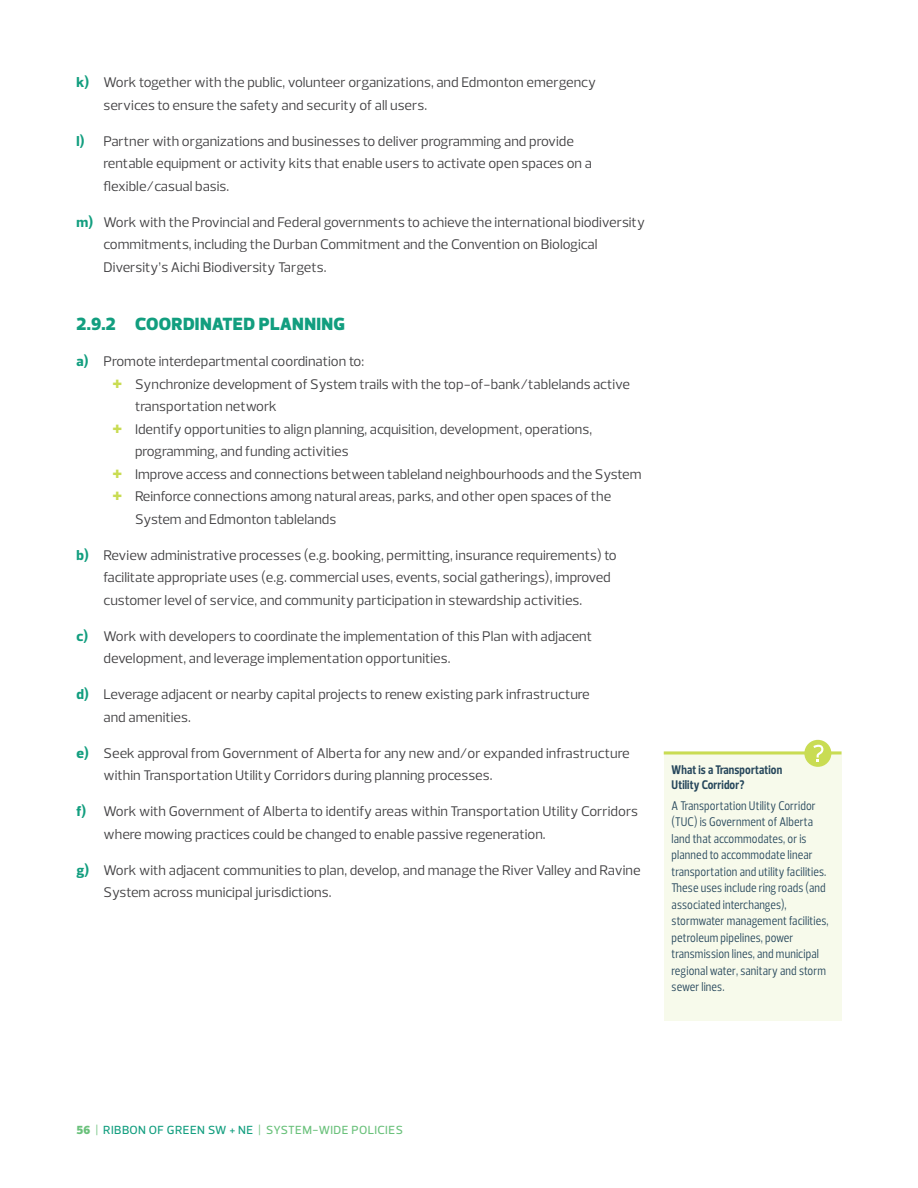
<style>
.page{position:relative;width:918px;height:1188px;background:#fff}
.page>*{position:absolute;margin:0;border:0;box-sizing:border-box;transform-origin:0 0}
.t1{font:900 18px "Prelo";letter-spacing:.025em;color:#129e7f}
.t2{font:14.25px/22.5px "Prelo";color:#414042}
.t3{font:12.75px/16.5px "Prelo Condensed";letter-spacing:.01em;color:#25465b}
.t4{font:700 12.75px/15px "Prelo Condensed";letter-spacing:.01em;color:#25465b}
.t5{font:500 12px "Prelo";letter-spacing:.04em;color:#129e7f}
.t6{font:500 12px "Prelo";color:#6ac17b}
.s1{font-weight:800;color:#129e7f}
.s2{font-weight:800;font-size:19.5px;color:#c9dc53}
.s3{font-weight:900;color:#6ac17b}
.s4{color:#6ac17b}
</style>
<div class="page">
<div style="left:664px;top:752px;width:178px;height:270px;background:#f7faeb"></div>
<hr style="left:664px;top:752px;width:178px;height:2px;background:#c9dc53">
<div style="left:804px;top:740px;width:27px;height:27px;background:#c9dc53;border-radius:50%"></div>
<svg style="left:813px;top:745px;width:10px;height:17px"></svg>
<p class="t2" style="left:104px;top:71px;width:494px;text-indent:-27px"><span class="s1">k)</span> Work together with the public, volunteer organizations, and Edmonton emergency services to ensure the safety and security of all users.</p>
<p class="t2" style="left:104px;top:130px;width:490px;text-indent:-27px"><span class="s1">l)</span> Partner with organizations and businesses to deliver programming and provide rentable equipment or activity kits that enable users to activate open spaces on a flexible/casual basis.</p>
<p class="t2" style="left:104px;top:211px;width:543px;text-indent:-27px"><span class="s1">m)</span> Work with the Provincial and Federal governments to achieve the international biodiversity commitments, including the Durban Commitment and the Convention on Biological<br>Diversity’s Aichi Biodiversity Targets.</p>
<p class="t1" style="left:77px;top:313px;width:270px">2.9.2 COORDINATED PLANNING</p>
<p class="t2" style="left:76px;top:350px;width:289px"><span class="s1">a)</span> Promote interdepartmental coordination to:</p>
<p class="t2" style="left:112px;top:373px;width:519px"><span class="s2">+</span> Synchronize development of System trails with the top-of-bank/tablelands active</p>
<p class="t2" style="left:135px;top:395px;width:143px">transportation network</p>
<p class="t2" style="left:112px;top:418px;width:481px"><span class="s2">+</span> Identify opportunities to align planning, acquisition, development, operations,</p>
<p class="t2" style="left:135px;top:440px;width:215px">programming, and funding activities</p>
<p class="t2" style="left:112px;top:463px;width:531px"><span class="s2">+</span> Improve access and connections between tableland neighbourhoods and the System</p>
<p class="t2" style="left:112px;top:485px;width:500px"><span class="s2">+</span> Reinforce connections among natural areas, parks, and other open spaces of the</p>
<p class="t2" style="left:135px;top:508px;width:203px">System and Edmonton tablelands</p>
<p class="t2" style="left:104px;top:544px;width:515px;text-indent:-27px"><span class="s1">b)</span> Review administrative processes (e.g. booking, permitting, insurance requirements) to facilitate appropriate uses (e.g. commercial uses, events, social gatherings), improved customer level of service, and community participation in stewardship activities.</p>
<p class="t2" style="left:104px;top:625px;width:490px;text-indent:-27px"><span class="s1">c)</span> Work with developers to coordinate the implementation of this Plan with adjacent development, and leverage implementation opportunities.</p>
<p class="t2" style="left:104px;top:683px;width:488px;text-indent:-27px"><span class="s1">d)</span> Leverage adjacent or nearby capital projects to renew existing park infrastructure and amenities.</p>
<p class="t2" style="left:104px;top:742px;width:528px;text-indent:-27px"><span class="s1">e)</span> Seek approval from Government of Alberta for any new and/or expanded infrastructure within Transportation Utility Corridors during planning processes.</p>
<p class="t2" style="left:104px;top:800px;width:536px;text-indent:-27px"><span class="s1">f)</span> Work with Government of Alberta to identify areas within Transportation Utility Corridors where mowing practices could be changed to enable passive regeneration.</p>
<p class="t2" style="left:104px;top:859px;width:539px;text-indent:-27px"><span class="s1">g)</span> Work with adjacent communities to plan, develop, and manage the River Valley and Ravine<br>System across municipal jurisdictions.</p>
<p class="t4" style="left:672px;top:762px;width:112px">What is a Transportation<br>Utility Corridor?</p>
<p class="t3" style="left:672px;top:798px;width:159px">A Transportation Utility Corridor (TUC) is Government of Alberta land that accommodates, or is planned to accommodate linear transportation and utility facilities.<br>These uses include ring roads (and associated interchanges), stormwater management facilities, petroleum pipelines, power transmission lines, and municipal regional water, sanitary and storm sewer lines.</p>
<p class="t5" style="left:76px;top:1123px;width:206px"><span class="s3">56</span> <span class="s4">|</span> RIBBON OF GREEN SW + NE <span class="s4">| SYSTEM</span></p>
<p class="t6" style="left:312px;top:1123px;width:15px">-WIDE</p>
<p class="t6" style="left:351px;top:1123px;width:15px">POLICIES</p>
</div>
